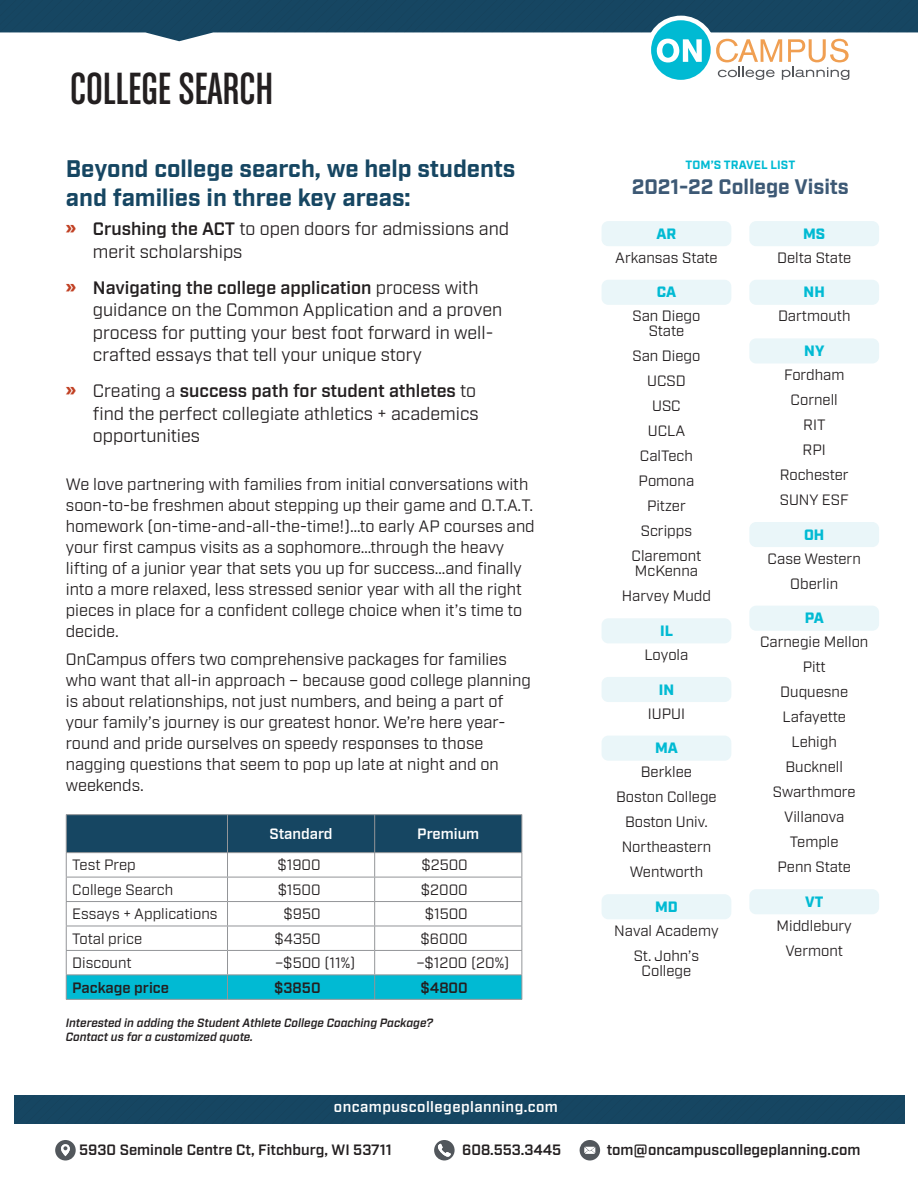
<style>
.page{position:relative;width:918px;height:1188px;background:#fff}
.page>*{position:absolute;margin:0;border:0;box-sizing:border-box;transform-origin:0 0}
.t1{font:48px "Chalet Comprime Cologne Sixty";color:#231f20}
.t2{font:700 24px/28.8px "Industry";color:#164662}
.t3{font:700 21px "Industry";color:#3d5975}
.t4{font:18px/22.5px "Industry";color:#231f20}
.t5{font:16.5px/21px "Industry";color:#231f20}
.t6{font:15px/25px "Industry";color:#231f20;text-align:center}
.t7{font:600 15px "Industry";color:#231f20}
.t8{font:600 15px "Industry";letter-spacing:.03em;color:#fff}
.t9{font:900 15px "Industry";color:#01bad3}
.t10{font:600 15px "Industry";color:#fff}
.t11{font:italic 600 12px/13.5px "Industry";color:#231f20}
.t12{font:700 12px "Industry";letter-spacing:.01em;color:#01bad3}
.s1{font-weight:900;color:#c14124}
.s2{font-weight:600}
</style>
<div class="page">
<svg style="left:0;top:0;width:918px;height:80px"></svg>
<div style="left:14px;top:1095px;width:891px;height:28px;background:#164662"></div>
<svg style="left:434px;top:1140px;width:21px;height:21px"></svg>
<svg style="left:579px;top:1140px;width:21px;height:21px"></svg>
<svg style="left:55px;top:1140px;width:21px;height:21px"></svg>
<hr style="left:66px;top:814px;width:162px;height:1px;background:#939598">
<hr style="left:228px;top:814px;width:147px;height:1px;background:#939598">
<hr style="left:375px;top:814px;width:147px;height:1px;background:#939598">
<svg style="left:66px;top:815px;width:456px;height:184px"></svg>
<hr style="left:66px;top:999px;width:162px;height:1px;background:#939598">
<hr style="left:228px;top:999px;width:147px;height:1px;background:#939598">
<hr style="left:375px;top:999px;width:147px;height:1px;background:#939598">
<div style="left:602px;top:221px;width:129px;height:25px;background:#eaf6f9;border-radius:7px"></div>
<div style="left:602px;top:280px;width:129px;height:25px;background:#eaf6f9;border-radius:7px"></div>
<div style="left:602px;top:618px;width:129px;height:25px;background:#eaf6f9;border-radius:7px"></div>
<div style="left:602px;top:677px;width:129px;height:25px;background:#eaf6f9;border-radius:7px"></div>
<div style="left:602px;top:736px;width:129px;height:25px;background:#eaf6f9;border-radius:7px"></div>
<div style="left:602px;top:894px;width:129px;height:25px;background:#eaf6f9;border-radius:7px"></div>
<div style="left:749px;top:221px;width:130px;height:25px;background:#eaf6f9;border-radius:7px"></div>
<div style="left:749px;top:280px;width:130px;height:25px;background:#eaf6f9;border-radius:7px"></div>
<div style="left:749px;top:338px;width:130px;height:25px;background:#eaf6f9;border-radius:7px"></div>
<div style="left:749px;top:522px;width:130px;height:25px;background:#eaf6f9;border-radius:7px"></div>
<div style="left:749px;top:606px;width:130px;height:25px;background:#eaf6f9;border-radius:7px"></div>
<div style="left:749px;top:889px;width:130px;height:25px;background:#eaf6f9;border-radius:7px"></div>
<h1 class="t1" style="left:70px;top:62px;width:205px">COLLEGE SEARCH</h1>
<h2 class="t2" style="left:66px;top:156px;width:451px">Beyond college search, we help students and families in three key areas:</h2>
<p class="t4" style="left:93px;top:218px;width:418px;text-indent:-27px"><span class="s1">»</span> <span class="s2">Crushing the ACT</span> to open doors for admissions and merit scholarships</p>
<p class="t4" style="left:93px;top:277px;width:411px;text-indent:-27px"><span class="s1">»</span> <span class="s2">Navigating the college application</span> process with guidance on the Common Application and a proven process for putting your best foot forward in well&shy;crafted essays that tell your unique story</p>
<p class="t4" style="left:93px;top:380px;width:388px;text-indent:-27px"><span class="s1">»</span> Creating a <span class="s2">success path for student athletes</span> to find the perfect collegiate athletics + academics opportunities</p>
<p class="t5" style="left:66px;top:475px;width:470px">We love partnering with families from initial conversations with soon-to-be freshmen about stepping up their game and O.T.A.T. homework (on-time-and-all-the-time!)…to early AP courses and your first campus visits as a sophomore…through the heavy lifting of a junior year that sets you up for success…and finally into a more relaxed, less stressed senior year with all the right pieces in place for a confident college choice when it’s time to decide.</p>
<p class="t5" style="left:66px;top:649px;width:466px">OnCampus offers two comprehensive packages for families who want that all-in approach – because good college planning is about relationships, not just numbers, and being a part of your family’s journey is our greatest honor. We’re here year&shy;round and pride ourselves on speedy responses to those nagging questions that seem to pop up late at night and on weekends.</p>
<p class="t10" style="left:270px;top:825px;width:65px">Standard</p>
<p class="t10" style="left:417px;top:825px;width:64px">Premium</p>
<p class="t6" style="left:72px;top:853px;width:65px">Test Prep</p>
<p class="t6" style="left:278px;top:853px;width:45px">$1900</p>
<p class="t6" style="left:421px;top:853px;width:48px">$2500</p>
<p class="t6" style="left:72px;top:877px;width:102px">College Search</p>
<p class="t6" style="left:278px;top:877px;width:44px">$1500</p>
<p class="t6" style="left:421px;top:877px;width:48px">$2000</p>
<p class="t6" style="left:72px;top:902px;width:147px">Essays + Applications</p>
<p class="t6" style="left:283px;top:902px;width:39px">$950</p>
<p class="t6" style="left:425px;top:902px;width:44px">$1500</p>
<p class="t6" style="left:72px;top:926px;width:71px">Total price</p>
<p class="t6" style="left:275px;top:926px;width:48px">$4350</p>
<p class="t6" style="left:421px;top:926px;width:49px">$6000</p>
<p class="t6" style="left:72px;top:951px;width:61px">Discount</p>
<p class="t6" style="left:275px;top:951px;width:82px">–$500 (11%)</p>
<p class="t6" style="left:416px;top:951px;width:95px">–$1200 (20%)</p>
<p class="t7" style="left:72px;top:978px;width:98px">Package price</p>
<p class="t7" style="left:274px;top:978px;width:48px">$3850</p>
<p class="t7" style="left:421px;top:978px;width:49px">$4800</p>
<p class="t11" style="left:66px;top:1017px;width:369px">Interested in adding the Student Athlete College Coaching Package?<br>Contact us for a customized quote.</p>
<p class="t12" style="left:686px;top:157px;width:111px">TOM’S TRAVEL LIST</p>
<p class="t3" style="left:632px;top:174px;width:219px">2021-22 College Visits</p>
<p class="t9" style="left:657px;top:225px;width:21px">AR</p>
<p class="t6" style="left:615px;top:245px;width:104px">Arkansas State</p>
<p class="t9" style="left:657px;top:283px;width:21px">CA</p>
<p class="t6" style="left:632px;top:309px;width:69px;line-height:15px">San Diego<br>State</p>
<p class="t6" style="left:632px;top:344px;width:71px">San Diego<br>UCSD<br>USC<br>UCLA<br>CalTech<br>Pomona<br>Pitzer<br>Scripps<br>Claremont</p>
<p class="t6" style="left:622px;top:559px;width:91px">McKenna<br>Harvey Mudd</p>
<p class="t9" style="left:660px;top:622px;width:14px">IL</p>
<p class="t6" style="left:645px;top:643px;width:45px">Loyola</p>
<p class="t9" style="left:659px;top:680px;width:17px">IN</p>
<p class="t6" style="left:648px;top:701px;width:39px">IUPUI</p>
<p class="t9" style="left:655px;top:739px;width:24px">MA</p>
<p class="t6" style="left:616px;top:760px;width:102px">Berklee<br>Boston College<br>Boston Univ.<br>Northeastern<br>Wentworth</p>
<p class="t9" style="left:655px;top:898px;width:24px">MD</p>
<p class="t6" style="left:614px;top:918px;width:106px">Naval Academy<br>St. John’s</p>
<p class="t6" style="left:642px;top:958px;width:51px">College</p>
<p class="t9" style="left:803px;top:225px;width:24px">MS</p>
<p class="t6" style="left:777px;top:245px;width:75px">Delta State</p>
<p class="t9" style="left:804px;top:283px;width:23px">NH</p>
<p class="t6" style="left:778px;top:304px;width:74px">Dartmouth</p>
<p class="t9" style="left:804px;top:342px;width:22px">NY</p>
<p class="t6" style="left:780px;top:363px;width:70px">Fordham<br>Cornell<br>RIT<br>RPI<br>Rochester<br>SUNY ESF</p>
<p class="t9" style="left:804px;top:525px;width:22px">OH</p>
<p class="t6" style="left:768px;top:546px;width:95px">Case Western<br>Oberlin</p>
<p class="t9" style="left:805px;top:609px;width:20px">PA</p>
<p class="t6" style="left:760px;top:630px;width:110px">Carnegie Mellon<br>Pitt<br>Duquesne<br>Lafayette<br>Lehigh<br>Bucknell<br>Swarthmore<br>Villanova<br>Temple<br>Penn State</p>
<p class="t9" style="left:805px;top:893px;width:20px">VT</p>
<p class="t6" style="left:777px;top:913px;width:77px">Middlebury<br>Vermont</p>
<p class="t8" style="left:334px;top:1098px;width:226px">oncampuscollegeplanning.com</p>
<p class="t7" style="left:79px;top:1141px;width:314px">5930 Seminole Centre Ct, Fitchburg, WI 53711</p>
<p class="t7" style="left:462px;top:1141px;width:101px">608.553.3445</p>
<p class="t7" style="left:607px;top:1141px;width:255px">tom@oncampuscollegeplanning.com</p>
</div>
